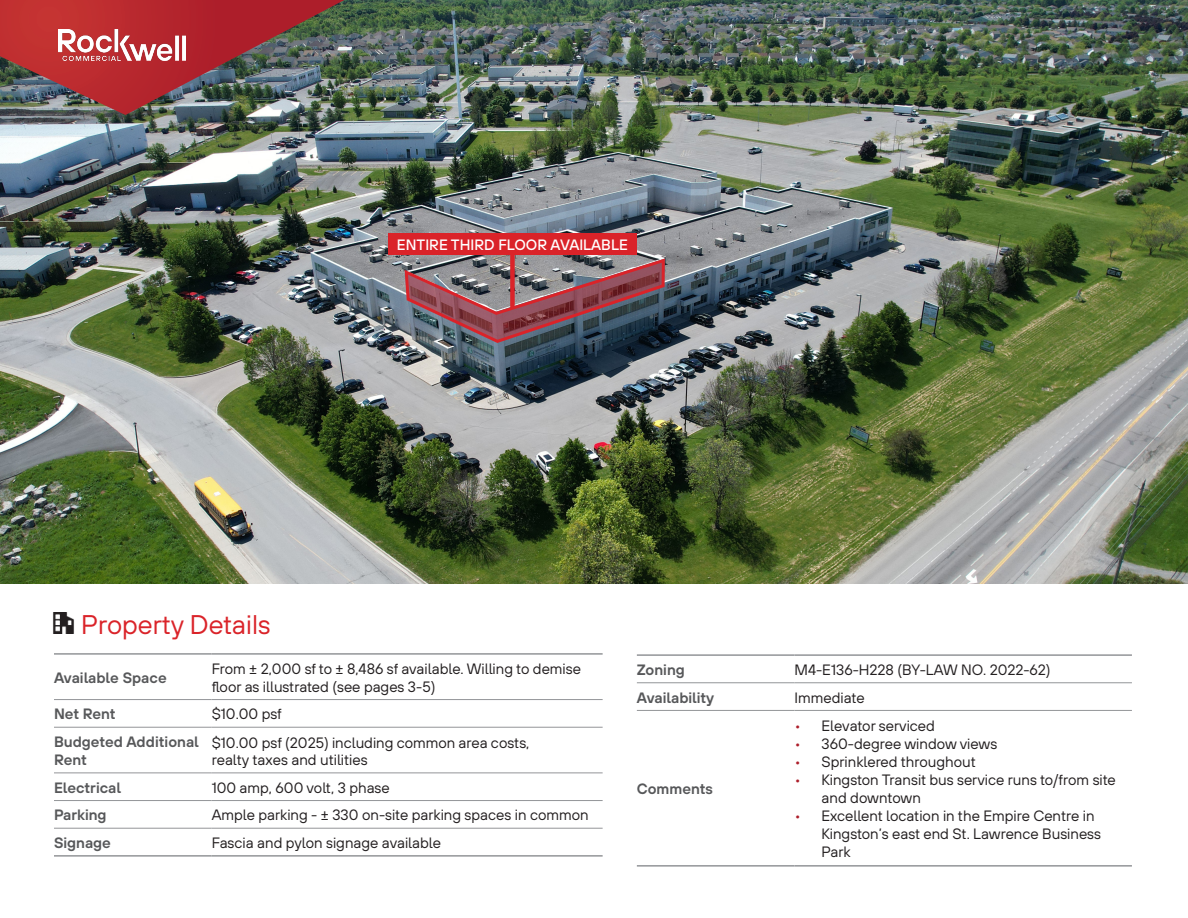
<style>
.page{position:relative;width:1188px;height:918px;background:#fff}
.page>*{position:absolute;margin:0;border:0;box-sizing:border-box;transform-origin:0 0}
.SubHeaders_with_Icon_Indent{font:27px "TT Hoves Pro";color:#da2329}
.Body_Copy{font:15px/18px "TT Hoves Pro";color:#231f20}
.Body_Copy-2{font:15px/18px "TT Hoves Pro Dm Bd";color:#57585a}
.Bullets___standard{font:15px "TT Hoves Pro";color:#231f20}
.t1{font:500 15px "TT Hoves Pro";color:#fff}
.s1{color:#ad1e2a}
</style>
<div class="page">
<img style="left:0;top:0;width:1188px;height:583px">
<img style="left:0;top:0;width:344px;height:115px">
<img style="left:59px;top:29px;width:127px;height:31px">
<img style="left:402px;top:256px;width:264px;height:89px">
<div style="left:510px;top:253px;width:5px;height:55px;background:#da2329"></div>
<div style="left:388px;top:233px;width:249px;height:22px;background:#da2329"></div>
<hr style="left:54px;top:699px;width:158px;height:1px;background:#939598">
<hr style="left:212px;top:699px;width:391px;height:1px;background:#939598">
<hr style="left:54px;top:727px;width:158px;height:1px;background:#939598">
<hr style="left:212px;top:727px;width:391px;height:1px;background:#939598">
<hr style="left:54px;top:773px;width:158px;height:1px;background:#939598">
<hr style="left:212px;top:773px;width:391px;height:1px;background:#939598">
<hr style="left:54px;top:800px;width:158px;height:1px;background:#939598">
<hr style="left:212px;top:800px;width:391px;height:1px;background:#939598">
<hr style="left:54px;top:828px;width:158px;height:1px;background:#939598">
<hr style="left:212px;top:828px;width:391px;height:1px;background:#939598">
<hr style="left:54px;top:653px;width:158px;height:2px;background:#939598">
<hr style="left:212px;top:653px;width:391px;height:2px;background:#939598">
<hr style="left:54px;top:855px;width:158px;height:2px;background:#939598">
<hr style="left:212px;top:855px;width:391px;height:2px;background:#939598">
<img style="left:53px;top:612px;width:21px;height:22px">
<hr style="left:637px;top:683px;width:158px;height:1px;background:#939598">
<hr style="left:795px;top:683px;width:337px;height:1px;background:#939598">
<hr style="left:637px;top:710px;width:158px;height:1px;background:#939598">
<hr style="left:795px;top:710px;width:337px;height:1px;background:#939598">
<hr style="left:637px;top:654px;width:158px;height:2px;background:#939598">
<hr style="left:795px;top:654px;width:337px;height:2px;background:#939598">
<hr style="left:637px;top:865px;width:158px;height:2px;background:#939598">
<hr style="left:795px;top:865px;width:337px;height:2px;background:#939598">
<p class="t1" style="left:397px;top:235px;width:233px">ENTIRE THIRD FLOOR AVAILABLE</p>
<p class="SubHeaders_with_Icon_Indent" style="left:81px;top:606px;width:191px">Property Details</p>
<p class="Body_Copy-2" style="left:54px;top:668px;width:114px">Available Space</p>
<p class="Body_Copy" style="left:212px;top:660px;width:371px">From ± 2,000 sf to ± 8,486 sf available. Willing to demise floor as illustrated (see pages 3-5)</p>
<p class="Body_Copy-2" style="left:54px;top:705px;width:63px">Net Rent</p>
<p class="Body_Copy" style="left:212px;top:705px;width:72px">$10.00 psf</p>
<p class="Body_Copy-2" style="left:54px;top:733px;width:146px">Budgeted Additional<br>Rent</p>
<p class="Body_Copy" style="left:212px;top:734px;width:319px;line-height:17.2px">$10.00 psf (2025) including common area costs, realty taxes and utilities</p>
<p class="Body_Copy-2" style="left:54px;top:778px;width:69px">Electrical</p>
<p class="Body_Copy" style="left:212px;top:779px;width:180px">100 amp, 600 volt, 3 phase</p>
<p class="Body_Copy-2" style="left:54px;top:806px;width:54px">Parking</p>
<p class="Body_Copy" style="left:212px;top:806px;width:379px">Ample parking - ± 330 on-site parking spaces in common</p>
<p class="Body_Copy-2" style="left:54px;top:834px;width:59px">Signage</p>
<p class="Body_Copy" style="left:212px;top:834px;width:231px">Fascia and pylon signage available</p>
<p class="Body_Copy-2" style="left:637px;top:661px;width:50px">Zoning</p>
<p class="Bullets___standard" style="left:795px;top:660px;width:257px">M4-E136-H228 (BY-LAW NO. 2022-62)</p>
<p class="Body_Copy-2" style="left:637px;top:688px;width:79px">Availability</p>
<p class="Body_Copy" style="left:795px;top:689px;width:72px">Immediate</p>
<p class="Body_Copy-2" style="left:637px;top:780px;width:78px">Comments</p>
<p class="Body_Copy" style="left:795px;top:717px;width:142px"><span class="s1">•</span> Elevator serviced</p>
<p class="Body_Copy" style="left:795px;top:735px;width:204px"><span class="s1">•</span> 360-degree window views</p>
<p class="Body_Copy" style="left:795px;top:753px;width:183px"><span class="s1">•</span> Sprinklered throughout</p>
<p class="Body_Copy" style="left:822px;top:771px;width:296px;text-indent:-27px"><span class="s1">•</span> Kingston Transit bus service runs to/from site and downtown</p>
<p class="Body_Copy" style="left:822px;top:807px;width:281px;text-indent:-27px"><span class="s1">•</span> Excellent location in the Empire Centre in<br>Kingston’s east end St. Lawrence Business<br>Park</p>
</div>
